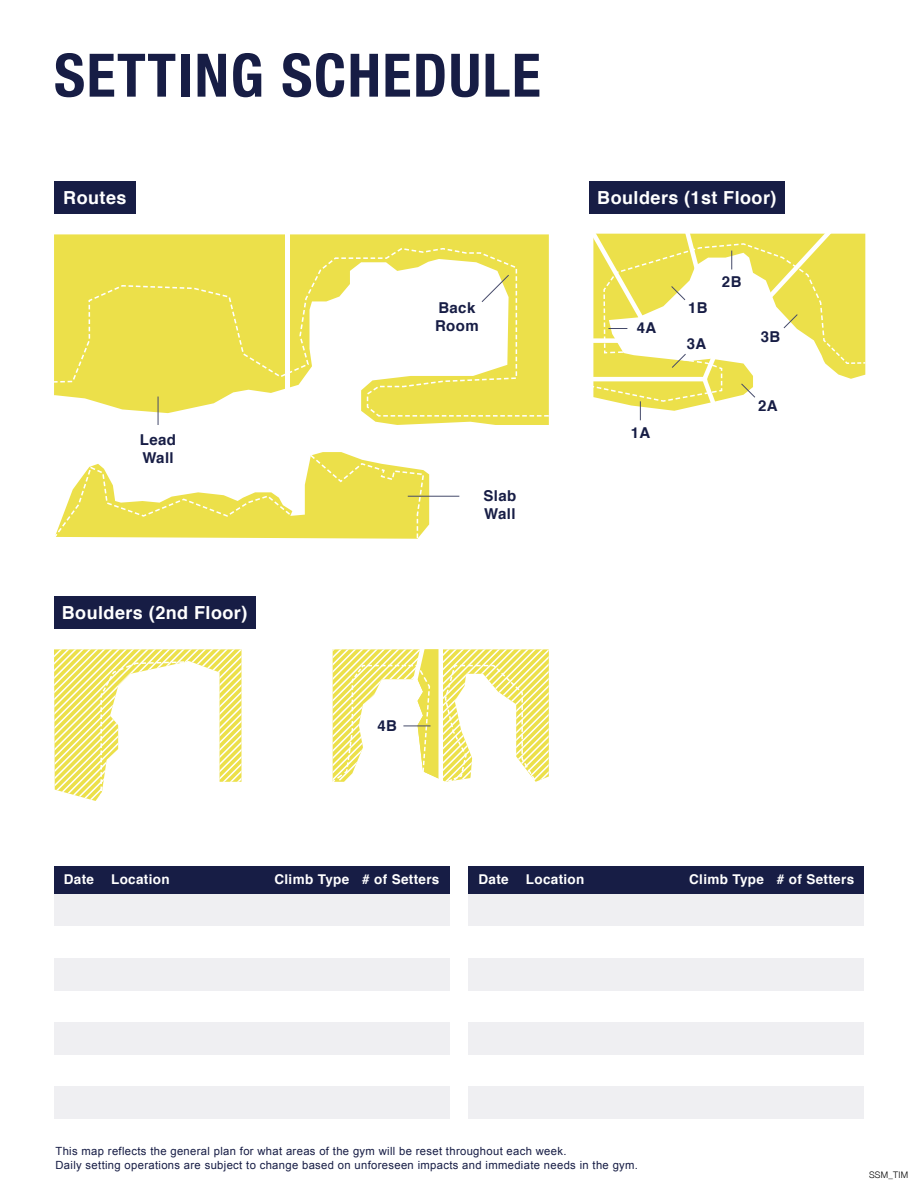
<style>
.page{position:relative;width:918px;height:1188px;background:#fff}
.page>*{position:absolute;margin:0;border:0;box-sizing:border-box;transform-origin:0 0}
.t1{font:700 condensed 60px "Helvetica Neue";letter-spacing:.025em;color:#171d45}
.t2{font:700 18px "Helvetica";letter-spacing:.025em;color:#fff}
.t3{font:700 15px/18px "Helvetica";letter-spacing:.025em;color:#171d45}
.t4{font:700 13.5px "Helvetica";letter-spacing:.025em;color:#fff}
.t5{font:11.25px/13.5px "Arial";letter-spacing:.03em;color:#171d45}
.t6{font:300 9px "Helvetica Neue";letter-spacing:.025em;color:#000}
</style>
<div class="page">
<svg style="left:54px;top:234px;width:495px;height:191px;fill:#ece04a"></svg>
<svg style="left:55px;top:452px;width:374px;height:87px"></svg>
<svg style="left:54px;top:248px;width:495px;height:169px;fill:#ece04a"></svg>
<hr style="left:286px;top:227px;width:4px;height:168px;background:#fff">
<svg style="left:593px;top:233px;width:244px;height:9px;background:#eee461"></svg>
<svg style="left:54px;top:649px;width:188px;height:152px"></svg>
<svg style="left:158px;top:397px;width:1px;height:28px"></svg>
<svg style="left:481px;top:274px;width:29px;height:29px"></svg>
<hr style="left:408px;top:496px;width:51px;height:1px;background:#454a6a">
<svg style="left:593px;top:242px;width:273px;height:178px"></svg>
<svg style="left:332px;top:649px;width:217px;height:133px"></svg>
<div style="left:54px;top:894px;width:395px;height:32px;background:#efeff2"></div>
<div style="left:54px;top:1087px;width:395px;height:32px;background:#efeff2"></div>
<div style="left:54px;top:1022px;width:395px;height:33px;background:#efeff2"></div>
<div style="left:54px;top:958px;width:395px;height:32px;background:#efeff2"></div>
<div style="left:54px;top:866px;width:395px;height:28px;background:#171d45"></div>
<div style="left:469px;top:894px;width:395px;height:32px;background:#efeff2"></div>
<div style="left:469px;top:1087px;width:395px;height:32px;background:#efeff2"></div>
<div style="left:469px;top:1022px;width:395px;height:33px;background:#efeff2"></div>
<div style="left:469px;top:958px;width:395px;height:32px;background:#efeff2"></div>
<div style="left:469px;top:866px;width:395px;height:28px;background:#171d45"></div>
<div style="left:589px;top:182px;width:196px;height:32px;background:#171d45"></div>
<div style="left:54px;top:182px;width:82px;height:32px;background:#171d45"></div>
<div style="left:54px;top:596px;width:201px;height:33px;background:#171d45"></div>
<h1 class="t1" style="left:54px;top:25px;width:488px">SETTING SCHEDULE</h1>
<h2 class="t2" style="left:63px;top:183px;width:65px">Routes</h2>
<h2 class="t2" style="left:597px;top:183px;width:181px">Boulders (1st Floor)</h2>
<h3 class="t3" style="left:140px;top:431px;width:38px">Lead<br>Wall</h3>
<h2 class="t2" style="left:62px;top:598px;width:187px">Boulders (2nd Floor)</h2>
<h3 class="t3" style="left:435px;top:299px;width:45px">Back<br>Room</h3>
<h3 class="t3" style="left:484px;top:487px;width:34px">Slab<br>Wall</h3>
<h3 class="t3" style="left:377px;top:717px;width:21px">4B</h3>
<h3 class="t3" style="left:637px;top:319px;width:21px">4A</h3>
<h3 class="t3" style="left:631px;top:424px;width:21px">1A</h3>
<h3 class="t3" style="left:688px;top:299px;width:21px">1B</h3>
<h3 class="t3" style="left:687px;top:335px;width:21px">3A</h3>
<h3 class="t3" style="left:722px;top:273px;width:21px">2B</h3>
<h3 class="t3" style="left:761px;top:328px;width:21px">3B</h3>
<h3 class="t3" style="left:758px;top:397px;width:21px">2A</h3>
<p class="t4" style="left:64px;top:868px;width:32px">Date</p>
<p class="t4" style="left:111px;top:868px;width:60px">Location</p>
<p class="t4" style="left:274px;top:868px;width:167px">Climb Type # of Setters</p>
<p class="t4" style="left:479px;top:868px;width:32px">Date</p>
<p class="t4" style="left:526px;top:868px;width:60px">Location</p>
<p class="t4" style="left:689px;top:868px;width:167px">Climb Type # of Setters</p>
<p class="t5" style="left:55px;top:1145px;width:584px">This map reflects the general plan for what areas of the gym will be reset throughout each week.<br>Daily setting operations are subject to change based on unforeseen impacts and immediate needs in the gym.</p>
<p class="t6" style="left:869px;top:1167px;width:40px">SSM_TIM</p>
</div>
